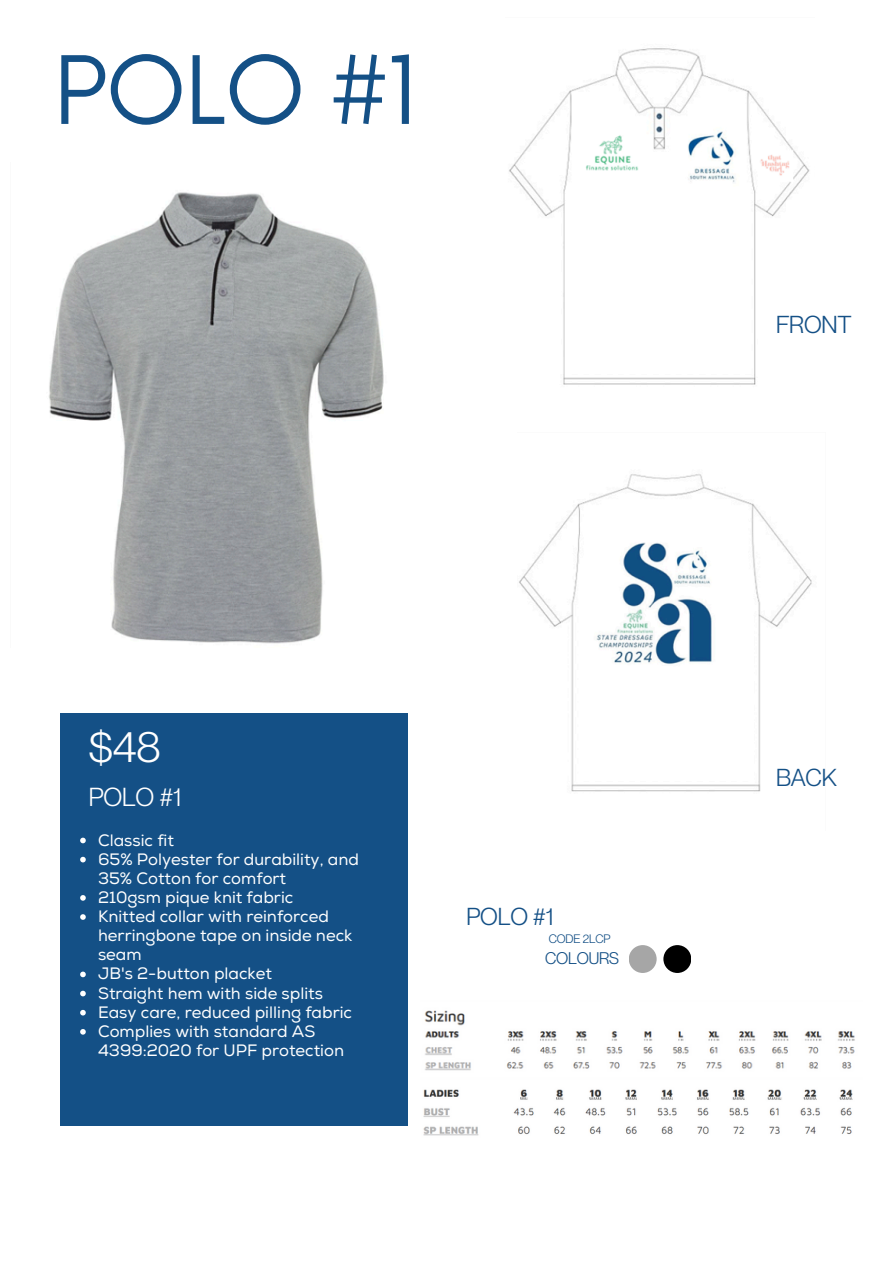
<style>
.page{position:relative;width:894px;height:1264px;background:#fff}
.page>*{position:absolute;margin:0;border:0;box-sizing:border-box;transform-origin:0 0}
.t1{font:101.1px "Glacial Indifference";color:#145086}
.t2{font:43.05px "Neue Montreal";color:#fff}
.t3{font:25.5px "Neue Montreal";color:#fff}
.t4{font:24px "Neue Montreal";letter-spacing:-.01em;color:#145086}
.t5{font:16.5px/19.2px "Nexa";color:#fff}
.t6{font:16.5px "Neue Montreal";letter-spacing:-.01em;color:#145086}
.t7{font:12px "Neue Montreal";letter-spacing:-.01em;color:#145086}
</style>
<div class="page">
<div style="left:61px;top:713px;width:347px;height:412px;background:#145086"></div>
<img style="left:49px;top:192px;width:335px;height:452px">
<img style="left:509px;top:48px;width:301px;height:337px">
<img style="left:519px;top:474px;width:293px;height:318px">
<div style="left:628px;top:945px;width:28px;height:28px;background:#a6a6a6;border-radius:50%"></div>
<div style="left:663px;top:945px;width:28px;height:28px;background:#000;border-radius:50%"></div>
<img style="left:424px;top:1010px;width:431px;height:61px">
<img style="left:423px;top:1089px;width:430px;height:47px">
<svg style="left:80px;top:837px;width:6px;height:6px"></svg>
<svg style="left:80px;top:856px;width:6px;height:6px"></svg>
<svg style="left:80px;top:895px;width:6px;height:5px"></svg>
<svg style="left:80px;top:914px;width:6px;height:5px"></svg>
<svg style="left:80px;top:971px;width:6px;height:6px"></svg>
<svg style="left:80px;top:990px;width:6px;height:6px"></svg>
<svg style="left:80px;top:1009px;width:6px;height:6px"></svg>
<svg style="left:80px;top:1029px;width:6px;height:5px"></svg>
<p class="t1" style="left:54px;top:28px;width:363px">POLO #1</p>
<p class="t2" style="left:89px;top:720px;width:73px">$48</p>
<h3 class="t3" style="left:89px;top:781px;width:94px">POLO #1</h3>
<p class="t5" style="left:98px;top:830px;width:77px">Classic fit</p>
<p class="t5" style="left:98px;top:850px;width:262px">65% Polyester for durability, and<br>35% Cotton for comfort</p>
<p class="t5" style="left:98px;top:888px;width:197px">210gsm pique knit fabric</p>
<p class="t5" style="left:98px;top:907px;width:256px">Knitted collar with reinforced herringbone tape on inside neck seam</p>
<p class="t5" style="left:98px;top:964px;width:175px">JB's 2-button placket</p>
<p class="t5" style="left:98px;top:983px;width:226px">Straight hem with side splits</p>
<p class="t5" style="left:98px;top:1003px;width:255px">Easy care, reduced pilling fabric</p>
<h3 class="t5" style="left:98px;top:1022px;width:247px">Complies with standard AS<br>4399:2020 for UPF protection</h3>
<h2 class="t4" style="left:466px;top:902px;width:89px">POLO #1</h2>
<h3 class="t7" style="left:548px;top:931px;width:63px">CODE 2LCP</h3>
<p class="t6" style="left:545px;top:948px;width:76px">COLOURS</p>
<p class="t4" style="left:775px;top:310px;width:77px">FRONT</p>
<h4 class="t4" style="left:775px;top:762px;width:62px">BACK</h4>
</div>
